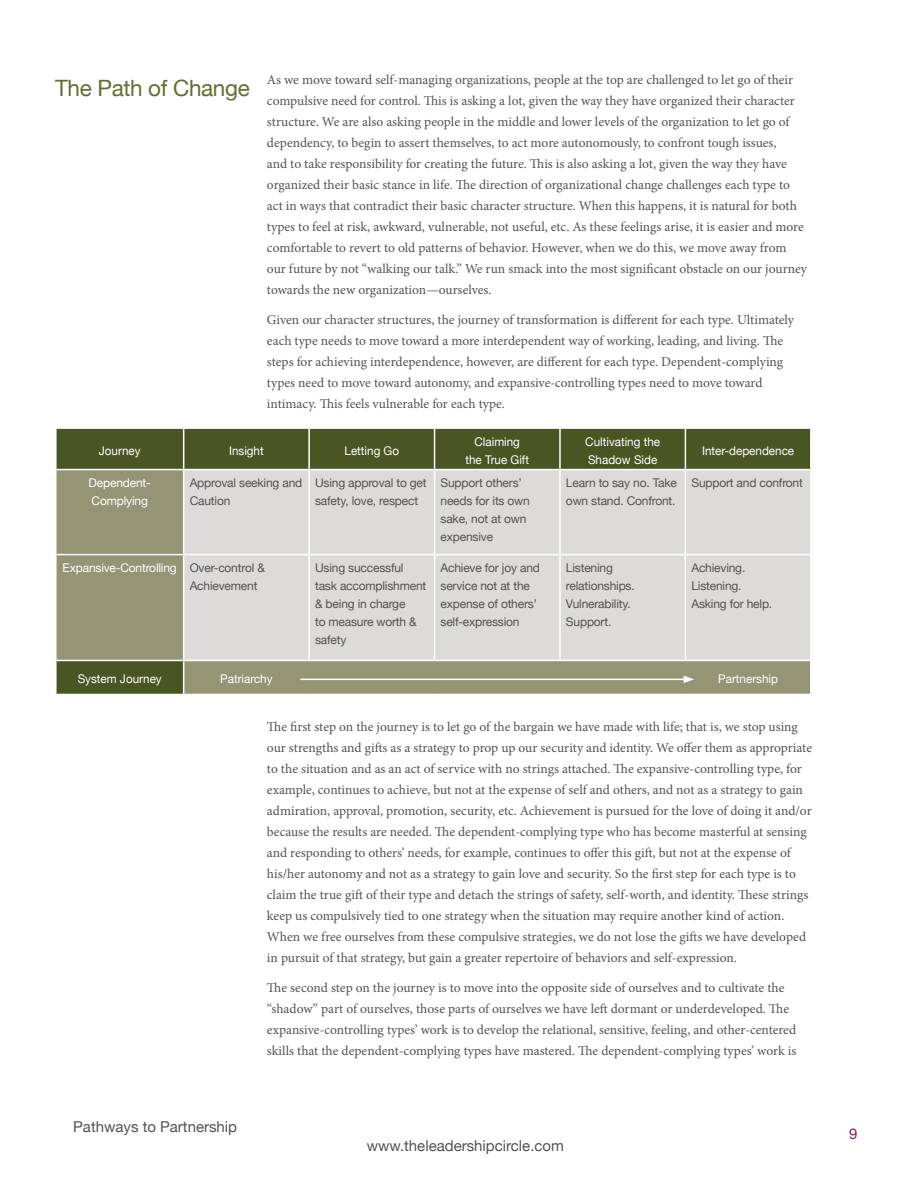
<style>
.page{position:relative;width:918px;height:1188px;background:#fff}
.page>*{position:absolute;margin:0;border:0;box-sizing:border-box;transform-origin:0 0}
.Major_heading{font:22.5px "Helvetica Neue";letter-spacing:-.015em;color:#61702f}
.t1{font:15px "Helvetica Neue";color:#555151}
.t2{font:15px "Helvetica Neue";color:#8d1f61}
.Body_copy{font:13.5px/21px "Minion Pro";letter-spacing:-.005em;color:#555151}
.Body_copy-2{font:12px/18px "Helvetica Neue";letter-spacing:-.015em;color:#555151}
.Sub_red_caps{font:12px/18px "Helvetica Neue";color:#fff;text-align:center}
.Body_copy-3{font:12px/18px "Helvetica Neue";letter-spacing:-.015em;color:#fff}
</style>
<div class="page">
<div style="left:57px;top:429px;width:753px;height:40px;background:#4a5524"></div>
<svg style="left:57px;top:470px;width:753px;height:224px;background:#8e9170"></svg>
<div style="left:184px;top:470px;width:626px;height:190px;background:#dcdbda"></div>
<hr style="left:183px;top:429px;width:1px;height:40px;background:#fff">
<hr style="left:308px;top:429px;width:2px;height:40px;background:#fff">
<hr style="left:434px;top:429px;width:1px;height:40px;background:#fff">
<hr style="left:559px;top:429px;width:2px;height:40px;background:#fff">
<hr style="left:685px;top:429px;width:1px;height:40px;background:#fff">
<hr style="left:183px;top:470px;width:1px;height:84px;background:#fff">
<hr style="left:308px;top:470px;width:2px;height:84px;background:#fff">
<hr style="left:434px;top:470px;width:1px;height:84px;background:#fff">
<hr style="left:559px;top:470px;width:2px;height:84px;background:#fff">
<hr style="left:685px;top:470px;width:1px;height:84px;background:#fff">
<hr style="left:55px;top:554px;width:129px;height:1px;background:#fff">
<hr style="left:184px;top:554px;width:125px;height:1px;background:#fff">
<hr style="left:183px;top:555px;width:1px;height:105px;background:#fff">
<hr style="left:309px;top:554px;width:126px;height:1px;background:#fff">
<hr style="left:308px;top:555px;width:2px;height:105px;background:#fff">
<hr style="left:435px;top:554px;width:125px;height:1px;background:#fff">
<hr style="left:434px;top:555px;width:1px;height:105px;background:#fff">
<hr style="left:560px;top:554px;width:125px;height:1px;background:#fff">
<hr style="left:559px;top:555px;width:2px;height:105px;background:#fff">
<hr style="left:685px;top:554px;width:127px;height:1px;background:#fff">
<hr style="left:685px;top:555px;width:1px;height:105px;background:#fff">
<hr style="left:55px;top:660px;width:129px;height:1px;background:#fff">
<hr style="left:184px;top:660px;width:125px;height:1px;background:#fff">
<hr style="left:183px;top:661px;width:1px;height:33px;background:#fff">
<hr style="left:309px;top:660px;width:126px;height:1px;background:#fff">
<hr style="left:435px;top:660px;width:125px;height:1px;background:#fff">
<hr style="left:560px;top:660px;width:125px;height:1px;background:#fff">
<hr style="left:685px;top:660px;width:127px;height:1px;background:#fff">
<hr style="left:300px;top:679px;width:386px;height:1px;background:#fff">
<svg style="left:684px;top:676px;width:10px;height:7px"></svg>
<p class="Major_heading" style="left:55px;top:74px;width:196px">The Path of Change</p>
<p class="Body_copy" style="left:267px;top:69px;width:542px">As we move toward self-managing organizations, people at the top are challenged to let go of their compulsive need for control. This is asking a lot, given the way they have organized their character structure. We are also asking people in the middle and lower levels of the organization to let go of dependency, to begin to assert themselves, to act more autonomously, to confront tough issues,<br>and to take responsibility for creating the future. This is also asking a lot, given the way they have organized their basic stance in life. The direction of organizational change challenges each type to act in ways that contradict their basic character structure. When this happens, it is natural for both types to feel at risk, awkward, vulnerable, not useful, etc. As these feelings arise, it is easier and more comfortable to revert to old patterns of behavior. However, when we do this, we move away from our future by not “walking our talk.” We run smack into the most significant obstacle on our journey towards the new organization—ourselves.</p>
<p class="Body_copy" style="left:267px;top:309px;width:528px">Given our character structures, the journey of transformation is different for each type. Ultimately each type needs to move toward a more interdependent way of working, leading, and living. The steps for achieving interdependence, however, are different for each type. Dependent-complying types need to move toward autonomy, and expansive-controlling types need to move toward intimacy. This feels vulnerable for each type.</p>
<p class="Sub_red_caps" style="left:99px;top:441px;width:43px">Journey</p>
<p class="Sub_red_caps" style="left:229px;top:441px;width:36px">Insight</p>
<p class="Sub_red_caps" style="left:345px;top:441px;width:56px">Letting Go</p>
<p class="Sub_red_caps" style="left:465px;top:432px;width:65px">Claiming the True Gift</p>
<p class="Sub_red_caps" style="left:585px;top:432px;width:76px;text-align:left">Cultivating the<br>Shadow Side</p>
<p class="Sub_red_caps" style="left:702px;top:441px;width:94px">Inter-dependence</p>
<p class="Body_copy-3" style="left:89px;top:474px;width:64px">Dependent-<br>Complying</p>
<p class="Body_copy-2" style="left:190px;top:474px;width:114px">Approval seeking and<br>Caution</p>
<p class="Body_copy-2" style="left:315px;top:474px;width:113px">Using approval to get safety, love, respect</p>
<p class="Body_copy-2" style="left:441px;top:474px;width:91px">Support others’ needs for its own sake, not at own expensive</p>
<p class="Body_copy-2" style="left:566px;top:474px;width:112px">Learn to say no. Take own stand. Confront.</p>
<p class="Body_copy-2" style="left:691px;top:474px;width:113px">Support and confront</p>
<p class="Body_copy-3" style="left:63px;top:559px;width:116px">Expansive-Controlling</p>
<p class="Body_copy-2" style="left:190px;top:559px;width:77px">Over-control &amp;<br>Achievement</p>
<p class="Body_copy-2" style="left:315px;top:559px;width:113px">Using successful task accomplishment &amp; being in charge<br>to measure worth &amp; safety</p>
<p class="Body_copy-2" style="left:441px;top:559px;width:101px">Achieve for joy and service not at the expense of others’ self-expression</p>
<p class="Body_copy-2" style="left:566px;top:559px;width:70px">Listening relationships.<br>Vulnerability.<br>Support.</p>
<p class="Body_copy-2" style="left:691px;top:559px;width:82px">Achieving.<br>Listening.<br>Asking for help.</p>
<p class="Sub_red_caps" style="left:78px;top:670px;width:86px">System Journey</p>
<p class="Sub_red_caps" style="left:220px;top:670px;width:54px">Patriarchy</p>
<p class="Sub_red_caps" style="left:718px;top:670px;width:61px">Partnership</p>
<p class="Body_copy" style="left:267px;top:716px;width:547px">The first step on the journey is to let go of the bargain we have made with life; that is, we stop using our strengths and gifts as a strategy to prop up our security and identity. We offer them as appropriate to the situation and as an act of service with no strings attached. The expansive-controlling type, for example, continues to achieve, but not at the expense of self and others, and not as a strategy to gain admiration, approval, promotion, security, etc. Achievement is pursued for the love of doing it and/or because the results are needed. The dependent-complying type who has become masterful at sensing and responding to others’ needs, for example, continues to offer this gift, but not at the expense of his/her autonomy and not as a strategy to gain love and security. So the first step for each type is to claim the true gift of their type and detach the strings of safety, self-worth, and identity. These strings keep us compulsively tied to one strategy when the situation may require another kind of action.<br>When we free ourselves from these compulsive strategies, we do not lose the gifts we have developed in pursuit of that strategy, but gain a greater repertoire of behaviors and self-expression.</p>
<p class="Body_copy" style="left:267px;top:977px;width:531px">The second step on the journey is to move into the opposite side of ourselves and to cultivate the “shadow” part of ourselves, those parts of ourselves we have left dormant or underdeveloped. The expansive-controlling types’ work is to develop the relational, sensitive, feeling, and other-centered skills that the dependent-complying types have mastered. The dependent-complying types’ work is</p>
<p class="t1" style="left:73px;top:1118px;width:165px">Pathways to Partnership</p>
<p class="t2" style="left:849px;top:1125px;width:10px">9</p>
<p class="t1" style="left:367px;top:1136px;width:199px">www.theleadershipcircle.com</p>
</div>
